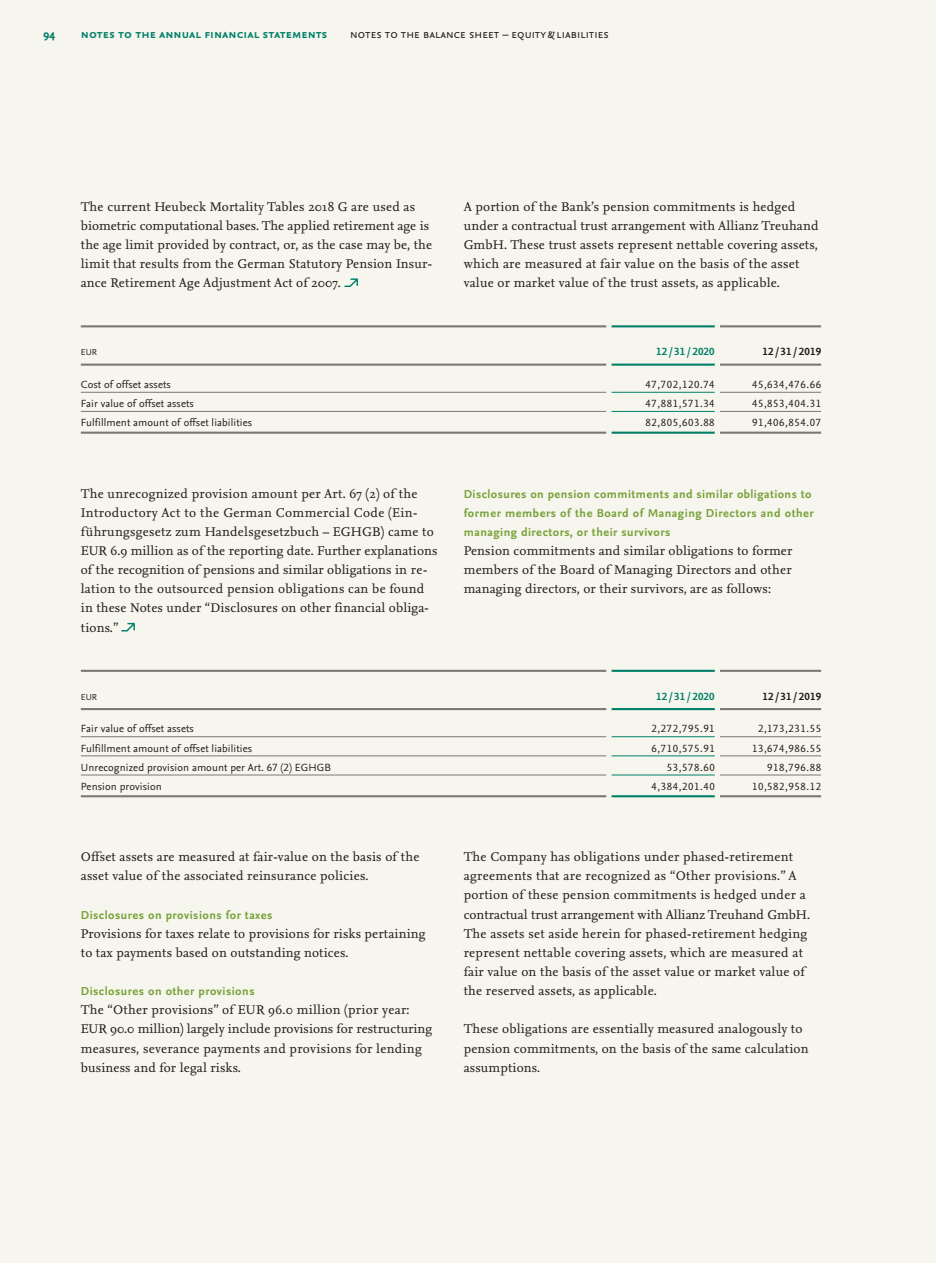
<style>
.page{position:relative;width:936px;height:1263px;background:#fff}
.page>*{position:absolute;margin:0;border:0;box-sizing:border-box;transform-origin:0 0}
.t1{font:13.2px/19.2px "Nexus Serif OT";letter-spacing:.015em;color:#211c18}
.t2{font:12.3px "Nexus Sans OT";letter-spacing:.005em;color:#211c18}
.t3{font:700 12.3px "Nexus Sans OT";letter-spacing:.005em;color:#008068}
.t4{font:700 12px/19.2px "Nexus Sans OT";letter-spacing:.04em;color:#77a238}
.t5{font:10.8px "Nexus Sans OT";letter-spacing:.01em;color:#211c18}
.t6{font:10.8px "Nexus Sans OT";letter-spacing:.05em;color:#211c18}
.t7{font:700 10.8px "Nexus Sans OT";letter-spacing:.02em;color:#008068}
.t8{font:700 10.8px "Nexus Sans OT";letter-spacing:.02em;color:#211c18}
.t9{font:9px "Nexus Sans OT";color:#211c18}
</style>
<div class="page">
<div style="left:0;top:0;width:935px;height:1263px;background:#f6f5ee"></div>
<hr style="left:935px;top:0;width:1px;height:1263px;background:#f6f5ee">
<svg style="left:344px;top:278px;width:14px;height:9px"></svg>
<hr style="left:81px;top:392px;width:525px;height:1px;background:#797875">
<hr style="left:81px;top:411px;width:525px;height:1px;background:#797875">
<hr style="left:611px;top:392px;width:103px;height:1px;background:#008068">
<hr style="left:611px;top:411px;width:103px;height:1px;background:#008068">
<hr style="left:720px;top:392px;width:101px;height:1px;background:#797875">
<hr style="left:720px;top:411px;width:101px;height:1px;background:#797875">
<hr style="left:81px;top:325px;width:525px;height:2px;background:#797875">
<hr style="left:720px;top:325px;width:101px;height:2px;background:#797875">
<hr style="left:81px;top:364px;width:525px;height:2px;background:#797875">
<hr style="left:720px;top:364px;width:101px;height:2px;background:#797875">
<hr style="left:81px;top:432px;width:525px;height:2px;background:#797875">
<hr style="left:720px;top:432px;width:101px;height:2px;background:#797875">
<hr style="left:611px;top:325px;width:103px;height:2px;background:#008068">
<hr style="left:611px;top:364px;width:103px;height:2px;background:#008068">
<hr style="left:611px;top:432px;width:103px;height:2px;background:#008068">
<svg style="left:121px;top:623px;width:14px;height:8px"></svg>
<hr style="left:81px;top:775px;width:525px;height:1px;background:#797875">
<hr style="left:81px;top:795px;width:525px;height:2px;background:#797875">
<hr style="left:611px;top:775px;width:103px;height:1px;background:#008068">
<hr style="left:720px;top:775px;width:101px;height:1px;background:#797875">
<hr style="left:611px;top:795px;width:103px;height:2px;background:#008068">
<hr style="left:720px;top:795px;width:101px;height:2px;background:#797875">
<hr style="left:81px;top:736px;width:525px;height:1px;background:#797875">
<hr style="left:81px;top:756px;width:525px;height:1px;background:#797875">
<hr style="left:611px;top:736px;width:103px;height:1px;background:#008068">
<hr style="left:611px;top:756px;width:103px;height:1px;background:#008068">
<hr style="left:720px;top:736px;width:101px;height:1px;background:#797875">
<hr style="left:720px;top:756px;width:101px;height:1px;background:#797875">
<hr style="left:81px;top:670px;width:525px;height:2px;background:#797875">
<hr style="left:720px;top:670px;width:101px;height:2px;background:#797875">
<hr style="left:81px;top:708px;width:525px;height:2px;background:#797875">
<hr style="left:720px;top:708px;width:101px;height:2px;background:#797875">
<hr style="left:611px;top:670px;width:103px;height:2px;background:#008068">
<hr style="left:611px;top:708px;width:103px;height:2px;background:#008068">
<p class="t3" style="left:44px;top:27px;width:13px">94</p>
<p class="t3" style="left:81px;top:27px;width:248px">notes to the annual financial statements</p>
<p class="t2" style="left:350px;top:27px;width:260px">notes to the balance sheet – equity&amp;liabilities</p>
<p class="t1" style="left:81px;top:197px;width:353px">The current Heubeck Mortality Tables 2018 G are used as biometric computational bases. The applied retirement age is the age limit provided by contract, or, as the case may be, the limit that results from the German Statutory Pension Insur&shy;ance Retirement Age Adjustment Act of 2007.</p>
<p class="t1" style="left:463px;top:197px;width:356px">A portion of the Bank’s pension commitments is hedged under a contractual trust arrangement with Allianz Treuhand GmbH. These trust assets represent nettable covering assets, which are measured at fair value on the basis of the asset value or market value of the trust assets, as applicable.</p>
<p class="t9" style="left:81px;top:347px;width:18px">EUR</p>
<p class="t7" style="left:656px;top:345px;width:60px">12 / 31 / 2020</p>
<p class="t8" style="left:762px;top:345px;width:60px">12 / 31 / 2019</p>
<p class="t5" style="left:81px;top:378px;width:92px">Cost of offset assets</p>
<p class="t6" style="left:645px;top:378px;width:71px">47,702,120.74</p>
<p class="t6" style="left:752px;top:378px;width:71px">45,634,476.66</p>
<p class="t5" style="left:81px;top:397px;width:115px">Fair value of offset assets</p>
<p class="t6" style="left:645px;top:397px;width:71px">47,881,571.34</p>
<p class="t6" style="left:752px;top:397px;width:71px">45,853,404.31</p>
<p class="t5" style="left:81px;top:417px;width:173px">Fulfillment amount of offset liabilities</p>
<p class="t6" style="left:645px;top:417px;width:71px">82,805,603.88</p>
<p class="t6" style="left:752px;top:417px;width:71px">91,406,854.07</p>
<p class="t1" style="left:81px;top:484px;width:358px">The unrecognized provision amount per Art. 67 (2) of the Introductory Act to the German Commercial Code (Ein&shy;führungsgesetz zum Handelsgesetzbuch – EGHGB) came to EUR 6.9 million as of the reporting date. Further explanations of the recognition of pensions and similar obligations in re&shy;lation to the outsourced pension obligations can be found in these Notes under “Disclosures on other financial obliga&shy;tions.”</p>
<p class="t4" style="left:463px;top:484px;width:351px">Disclosures on pension commitments and similar obligations to former members of the Board of Managing Directors and other managing directors, or their survivors</p>
<p class="t1" style="left:463px;top:541px;width:330px;text-align:justify">Pension commitments and similar obligations to former members of the Board of Managing Directors and other managing directors, or their survivors, are as follows:</p>
<p class="t9" style="left:81px;top:691px;width:18px">EUR</p>
<p class="t7" style="left:656px;top:690px;width:60px">12 / 31 / 2020</p>
<p class="t8" style="left:762px;top:690px;width:60px">12 / 31 / 2019</p>
<p class="t5" style="left:81px;top:723px;width:115px">Fair value of offset assets</p>
<p class="t5" style="left:651px;top:723px;width:65px">2,272,795.91</p>
<p class="t5" style="left:758px;top:723px;width:65px">2,173,231.55</p>
<p class="t5" style="left:81px;top:742px;width:173px">Fulfillment amount of offset liabilities</p>
<p class="t5" style="left:651px;top:742px;width:65px">6,710,575.91</p>
<p class="t6" style="left:752px;top:742px;width:71px">13,674,986.55</p>
<p class="t5" style="left:81px;top:761px;width:252px">Unrecognized provision amount per Art. 67 (2) EGHGB</p>
<p class="t5" style="left:666px;top:761px;width:49px">53,578.60</p>
<p class="t5" style="left:767px;top:761px;width:55px">918,796.88</p>
<p class="t5" style="left:81px;top:780px;width:82px">Pension provision</p>
<p class="t5" style="left:651px;top:780px;width:65px">4,384,201.40</p>
<p class="t6" style="left:752px;top:780px;width:71px">10,582,958.12</p>
<p class="t1" style="left:81px;top:847px;width:340px">Offset assets are measured at fair-value on the basis of the asset value of the associated reinsurance policies.</p>
<p class="t4" style="left:81px;top:905px;width:193px">Disclosures on provisions for taxes</p>
<p class="t1" style="left:81px;top:924px;width:346px">Provisions for taxes relate to provisions for risks pertaining to tax payments based on outstanding notices.</p>
<p class="t4" style="left:81px;top:982px;width:175px">Disclosures on other provisions</p>
<p class="t1" style="left:81px;top:1001px;width:353px">The “Other provisions” of EUR 96.0 million (prior year:<br>EUR 90.0 million) largely include provisions for restructuring measures, severance payments and provisions for lending business and for legal risks.</p>
<p class="t1" style="left:463px;top:847px;width:348px">The Company has obligations under phased-retirement agreements that are recognized as “Other provisions.” A portion of these pension commitments is hedged under a contractual trust arrangement with Allianz Treuhand GmbH.<br>The assets set aside herein for phased-retirement hedging represent nettable covering assets, which are measured at fair value on the basis of the asset value or market value of the reserved assets, as applicable.</p>
<p class="t1" style="left:463px;top:1020px;width:346px">These obligations are essentially measured analogously to pension commitments, on the basis of the same calculation assumptions.</p>
</div>
